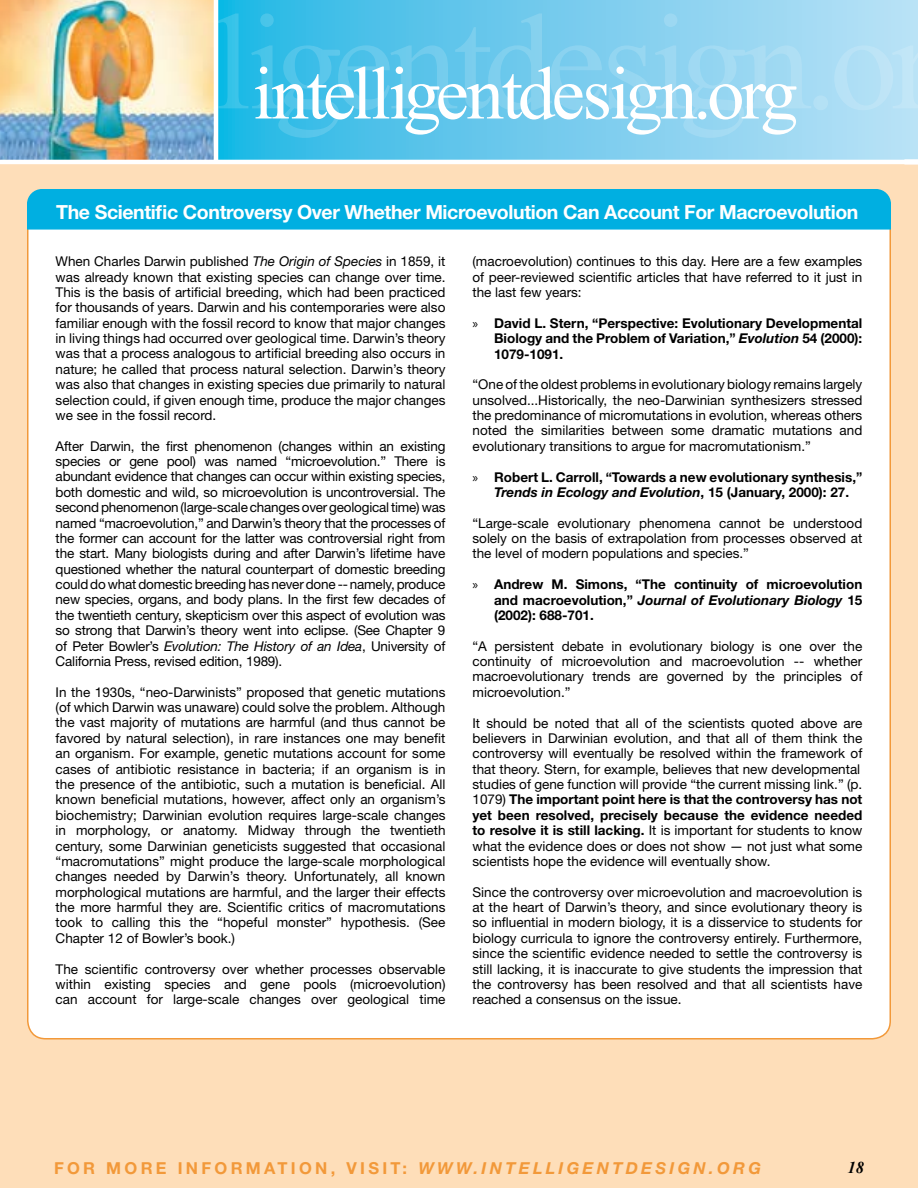
<style>
.page{position:relative;width:918px;height:1188px;background:#fedeb9}
.page>*{position:absolute;margin:0;border:0;box-sizing:border-box;transform-origin:0 0}
.t1{font:700 19.5px "Helvetica Neue LT Std";letter-spacing:-.02em;color:#fff}
.t2{font:700 16.5px "Helvetica Neue LT Std";letter-spacing:.2em;color:#f2993a}
.t3{font:italic 700 16.5px "Times New Roman";color:#000}
.t4{font:13.5px/15.5px "Helvetica Neue LT Std";color:#000;text-align:justify}
.t5{font:700 13.5px/15.5px "Helvetica Neue LT Std";color:#000;text-align:justify}
.s1{font-style:italic}
.s2{font-family:"Myriad Pro";font-weight:400}
.s3{font-weight:700}
</style>
<div class="page">
<svg style="left:218px;top:0;width:700px;height:160px;background:#80d0ef"></svg>
<svg style="left:218px;top:13px;width:610px;height:125px;background:#7fd1ee"></svg>
<img style="left:0;top:0;width:214px;height:160px">
<hr style="left:0;top:160px;width:918px;height:4px;background:#fff">
<hr style="left:214px;top:0;width:4px;height:162px;background:#fff">
<svg style="left:834px;top:45px;width:84px;height:65px;background:#b6e1f5"></svg>
<div style="left:28px;top:190px;width:862px;height:849px;background:#fff;border-radius:18px"></div>
<div style="left:27px;top:189px;width:864px;height:41px;background:#00afe1"></div>
<h1 class="t1" style="left:56px;top:200px;width:804px">The Scientific Controversy Over Whether Microevolution Can Account For Macroevolution</h1>
<p class="t4" style="left:56px;top:253px;width:391px">When Charles Darwin published <span class="s1">The Origin of Species</span> in 1859, it was already known that existing species can change over time.<br>This is the basis of artificial breeding, which had been practiced for thousands of years. Darwin and his contemporaries were also familiar enough with the fossil record to know that major changes in living things had occurred over geological time. Darwin’s theory was that a process analogous to artificial breeding also occurs in nature; he called that process natural selection. Darwin’s theory was also that changes in existing species due primarily to natural selection could, if given enough time, produce the major changes we see in the fossil record.</p>
<p class="t4" style="left:56px;top:438px;width:391px">After Darwin, the first phenomenon (changes within an existing species or gene pool) was named “microevolution.” There is abundant evidence that changes can occur within existing species, both domestic and wild, so microevolution is uncontroversial. The second phenomenon (large-scale changes over geological time) was named “macroevolution,” and Darwin’s theory that the processes of the former can account for the latter was controversial right from the start. Many biologists during and after Darwin’s lifetime have questioned whether the natural counterpart of domestic breeding could do what domestic breeding has never done -- namely, produce new species, organs, and body plans. In the first few decades of the twentieth century, skepticism over this aspect of evolution was so strong that Darwin’s theory went into eclipse. (See Chapter 9 of Peter Bowler’s <span class="s1">Evolution: The History of an Idea</span>, University of California Press, revised edition, 1989).</p>
<p class="t4" style="left:56px;top:684px;width:391px">In the 1930s, “neo-Darwinists” proposed that genetic mutations (of which Darwin was unaware) could solve the problem. Although the vast majority of mutations are harmful (and thus cannot be favored by natural selection), in rare instances one may benefit an organism. For example, genetic mutations account for some cases of antibiotic resistance in bacteria; if an organism is in the presence of the antibiotic, such a mutation is beneficial. All known beneficial mutations, however, affect only an organism’s biochemistry; Darwinian evolution requires large-scale changes in morphology, or anatomy. Midway through the twentieth century, some Darwinian geneticists suggested that occasional “macromutations” might produce the large-scale morphological changes needed by Darwin’s theory. Unfortunately, all known morphological mutations are harmful, and the larger their effects the more harmful they are. Scientific critics of macromutations took to calling this the “hopeful monster” hypothesis. (See Chapter 12 of Bowler’s book.)</p>
<p class="t4" style="left:56px;top:961px;width:391px">The scientific controversy over whether processes observable within existing species and gene pools (microevolution) can account for large-scale changes over geological time</p>
<p class="t4" style="left:473px;top:254px;width:391px">(macroevolution) continues to this day. Here are a few examples of peer-reviewed scientific articles that have referred to it just in the last few years:</p>
<p class="t5" style="left:494px;top:315px;width:370px;text-indent:-22px"><span class="s2">»</span> David L. Stern, “Perspective: Evolutionary Developmental Biology and the Problem of Variation,” <span class="s1">Evolution</span> 54 (2000):<br>1079-1091.</p>
<p class="t4" style="left:473px;top:377px;width:391px">“One of the oldest problems in evolutionary biology remains largely unsolved...Historically, the neo-Darwinian synthesizers stressed the predominance of micromutations in evolution, whereas others noted the similarities between some dramatic mutations and evolutionary transitions to argue for macromutationism.”</p>
<p class="t5" style="left:494px;top:469px;width:370px;text-indent:-22px"><span class="s2">»</span> Robert L. Carroll, “Towards a new evolutionary synthesis,”<br><span class="s1">Trends in Ecology and Evolution</span>, 15 (January, 2000): 27.</p>
<p class="t4" style="left:473px;top:515px;width:391px">“Large-scale evolutionary phenomena cannot be understood solely on the basis of extrapolation from processes observed at the level of modern populations and species.”</p>
<p class="t5" style="left:494px;top:576px;width:370px;text-indent:-22px"><span class="s2">»</span> Andrew M. Simons, “The continuity of microevolution and macroevolution,” <span class="s1">Journal of Evolutionary Biology</span> 15 (2002): 688-701.</p>
<p class="t4" style="left:473px;top:638px;width:391px">“A persistent debate in evolutionary biology is one over the continuity of microevolution and macroevolution -- whether macroevolutionary trends are governed by the principles of microevolution.”</p>
<p class="t4" style="left:473px;top:715px;width:391px;text-align:left">It should be noted that all of the scientists quoted above are believers in Darwinian evolution, and that all of them think the controversy will eventually be resolved within the framework of that theory. Stern, for example, believes that new developmental studies of gene function will provide “the current missing link.” (p.<br>1079) <span class="s3">The important point here is that the controversy has not yet been resolved, precisely because the evidence needed to resolve it is still lacking.</span> It is important for students to know what the evidence does or does not show — not just what some scientists hope the evidence will eventually show.</p>
<p class="t4" style="left:473px;top:884px;width:391px">Since the controversy over microevolution and macroevolution is at the heart of Darwin’s theory, and since evolutionary theory is so influential in modern biology, it is a disservice to students for biology curricula to ignore the controversy entirely. Furthermore, since the scientific evidence needed to settle the controversy is still lacking, it is inaccurate to give students the impression that the controversy has been resolved and that all scientists have reached a consensus on the issue.</p>
<p class="t2" style="left:54px;top:1158px;width:708px">FOR MORE INFORMATION, VISIT: <span class="s1">WWW.INTELLIGENTDESIGN.ORG</span></p>
<p class="t3" style="left:848px;top:1158px;width:18px">18</p>
</div>
